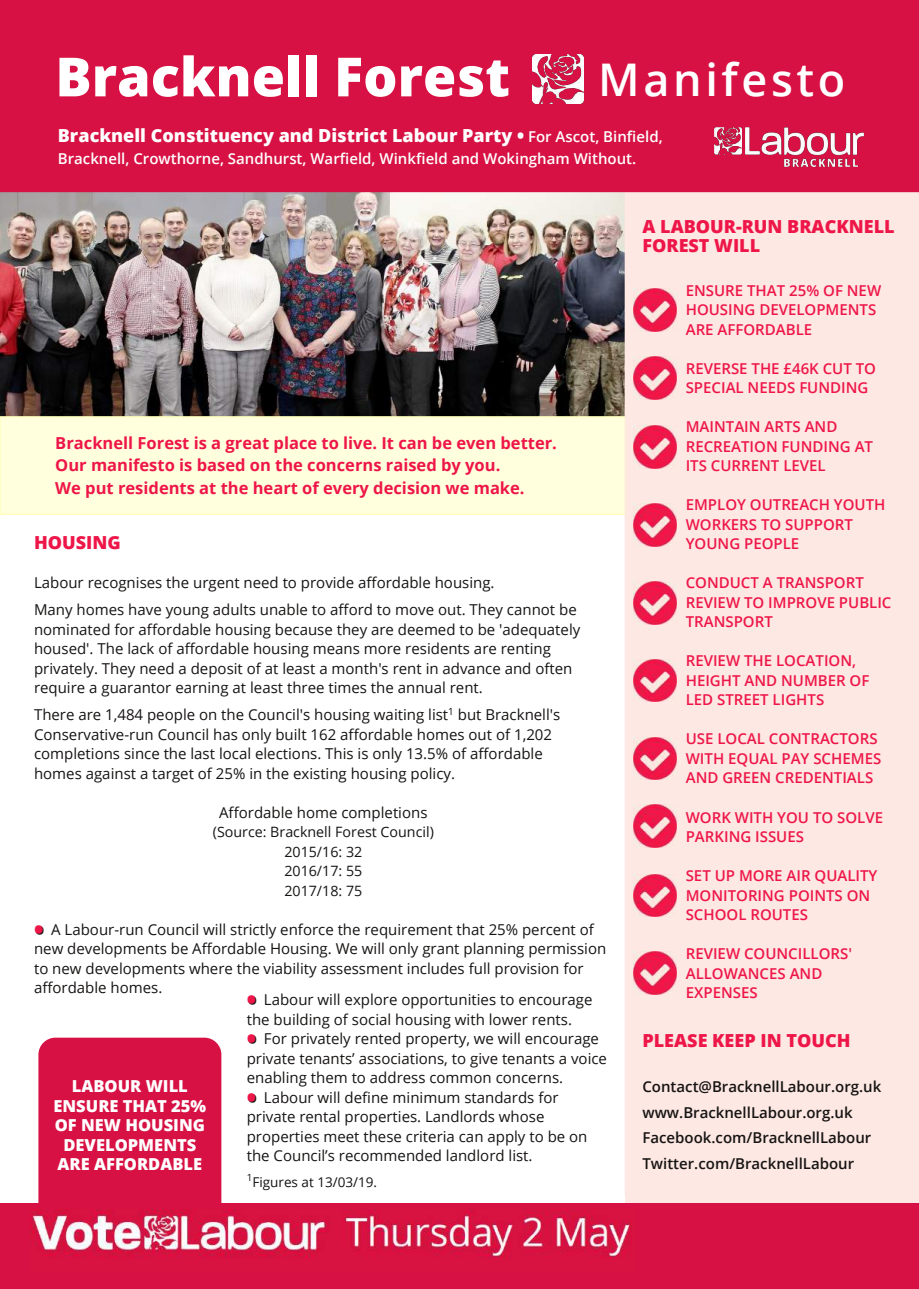
<style>
.page{position:relative;width:919px;height:1289px;background:#fff}
.page>*{position:absolute;margin:0;border:0;box-sizing:border-box;transform-origin:0 0}
.t1{font:800 54px "Open Sans";color:#fff}
.t2{font:600 45px "Open Sans";letter-spacing:.08em;color:#fff}
.t3{font:800 18px "Open Sans";color:#fff}
.t4{font:800 18px/19.5px "Open Sans";color:#ee1648}
.t5{font:700 16.5px/22.5px "Open Sans";color:#ee1648}
.t6{font:800 16.5px/19.5px "Open Sans";color:#fff;text-align:center}
.t7{font:15px/19.5px "Open Sans";color:#161413}
.t8{font:600 15px/19.5px "Open Sans";color:#ee1648}
.t9{font:600 15px/25.5px "Open Sans";color:#161413}
.t10{font:600 15px "Open Sans";color:#fff}
.t11{font:14.25px/19.5px "Open Sans";color:#161413;text-align:center}
.t12{font:13.5px "Open Sans";color:#161413}
.s1{font-weight:600;font-size:15px}
.s2{font-weight:800;font-size:24px}
</style>
<div class="page">
<img style="left:0;top:192px;width:624px;height:224px">
<div style="left:625px;top:0;width:293px;height:1274px;background:#fde8e3"></div>
<div style="left:0;top:417px;width:625px;height:97px;background:#ffffde"></div>
<div style="left:0;top:416px;width:626px;height:99px;border:2px solid #ffffbe"></div>
<div style="left:0;top:0;width:918px;height:191px;background:#d71143"></div>
<div style="left:0;top:0;width:918px;height:192px;border:2px solid #d71143"></div>
<img style="left:714px;top:128px;width:149px;height:39px">
<img style="left:533px;top:54px;width:51px;height:50px">
<img style="left:634px;top:289px;width:42px;height:42px">
<img style="left:634px;top:357px;width:42px;height:42px">
<img style="left:634px;top:426px;width:42px;height:42px">
<img style="left:634px;top:503px;width:42px;height:43px">
<img style="left:634px;top:659px;width:42px;height:43px">
<img style="left:634px;top:737px;width:42px;height:42px">
<img style="left:634px;top:804px;width:42px;height:43px">
<img style="left:634px;top:874px;width:42px;height:42px">
<img style="left:634px;top:581px;width:42px;height:43px">
<img style="left:634px;top:951px;width:42px;height:43px">
<div style="left:38px;top:1037px;width:183px;height:183px;background:#d71143;border-radius:17px"></div>
<div style="left:0;top:1203px;width:918px;height:85px;background:#d71143"></div>
<img style="left:31px;top:1209px;width:601px;height:49px">
<h1 class="t1" style="left:55px;top:39px;width:456px">Bracknell Forest</h1>
<h2 class="t2" style="left:598px;top:48px;width:248px">Manifesto</h2>
<p class="t3" style="left:58px;top:122px;width:606px">Bracknell Constituency and District Labour Party • <span class="s1">For Ascot, Binfield,</span></p>
<p class="t10" style="left:58px;top:148px;width:580px">Bracknell, Crowthorne, Sandhurst, Warfield, Winkfield and Wokingham Without.</p>
<p class="t5" style="left:55px;top:431px;width:503px">Bracknell Forest is a great place to live. It can be even better.<br>Our manifesto is based on the concerns raised by you.<br>We put residents at the heart of every decision we make.</p>
<p class="t4" style="left:34px;top:532px;width:88px">HOUSING</p>
<p class="t7" style="left:34px;top:568px;width:544px;line-height:27px">Labour recognises the urgent need to provide affordable housing.<br>Many homes have young adults unable to afford to move out. They cannot be</p>
<p class="t7" style="left:34px;top:619px;width:548px">nominated for affordable housing because they are deemed to be 'adequately housed'. The lack of affordable housing means more residents are renting privately. They need a deposit of at least a month's rent in advance and often require a guarantor earning at least three times the annual rent.</p>
<p class="t7" style="left:34px;top:704px;width:528px">There are 1,484 people on the Council's housing waiting list<sup>1</sup> but Bracknell's Conservative-run Council has only built 162 affordable homes out of 1,202 completions since the last local elections. This is only 13.5% of affordable homes against a target of 25% in the existing housing policy.</p>
<p class="t7" style="left:219px;top:802px;width:210px">Affordable home completions</p>
<p class="t11" style="left:213px;top:822px;width:222px">(Source: Bracknell Forest Council)<br>2015/16: 32<br>2016/17: 55<br>2017/18: 75</p>
<p class="t7" style="left:34px;top:919px;width:573px"><span class="s2">•</span> A Labour-run Council will strictly enforce the requirement that 25% percent of new developments be Affordable Housing. We will only grant planning permission to new developments where the viability assessment includes full provision for affordable homes.</p>
<p class="t7" style="left:247px;top:989px;width:347px"><span class="s2">•</span> Labour will explore opportunities to encourage the building of social housing with lower rents.</p>
<p class="t7" style="left:247px;top:1028px;width:362px"><span class="s2">•</span> For privately rented property, we will encourage private tenants’ associations, to give tenants a voice enabling them to address common concerns.</p>
<p class="t7" style="left:247px;top:1087px;width:342px"><span class="s2">•</span> Labour will define minimum standards for private rental properties. Landlords whose properties meet these criteria can apply to be on the Council’s recommended landlord list.</p>
<p class="t12" style="left:247px;top:1172px;width:132px"><sup>1</sup>Figures at 13/03/19.</p>
<p class="t6" style="left:53px;top:1075px;width:154px">LABOUR WILL<br>ENSURE THAT 25%<br>OF NEW HOUSING<br>DEVELOPMENTS<br>ARE AFFORDABLE</p>
<p class="t4" style="left:642px;top:216px;width:254px">A LABOUR-RUN BRACKNELL<br>FOREST WILL</p>
<p class="t8" style="left:685px;top:280px;width:197px">ENSURE THAT 25% OF NEW<br>HOUSING DEVELOPMENTS<br>ARE AFFORDABLE</p>
<p class="t8" style="left:685px;top:358px;width:192px">REVERSE THE £46K CUT TO<br>SPECIAL NEEDS FUNDING</p>
<p class="t8" style="left:685px;top:417px;width:189px">MAINTAIN ARTS AND<br>RECREATION FUNDING AT<br>ITS CURRENT LEVEL</p>
<p class="t8" style="left:685px;top:495px;width:201px">EMPLOY OUTREACH YOUTH<br>WORKERS TO SUPPORT<br>YOUNG PEOPLE</p>
<p class="t8" style="left:685px;top:573px;width:207px">CONDUCT A TRANSPORT<br>REVIEW TO IMPROVE PUBLIC<br>TRANSPORT</p>
<p class="t8" style="left:685px;top:651px;width:185px">REVIEW THE LOCATION,<br>HEIGHT AND NUMBER OF<br>LED STREET LIGHTS</p>
<p class="t8" style="left:685px;top:729px;width:197px">USE LOCAL CONTRACTORS<br>WITH EQUAL PAY SCHEMES<br>AND GREEN CREDENTIALS</p>
<p class="t8" style="left:685px;top:807px;width:199px">WORK WITH YOU TO SOLVE<br>PARKING ISSUES</p>
<p class="t8" style="left:685px;top:865px;width:193px">SET UP MORE AIR QUALITY<br>MONITORING POINTS ON<br>SCHOOL ROUTES</p>
<p class="t8" style="left:685px;top:943px;width:168px">REVIEW COUNCILLORS'<br>ALLOWANCES AND<br>EXPENSES</p>
<p class="t4" style="left:642px;top:1030px;width:209px">PLEASE KEEP IN TOUCH</p>
<p class="t9" style="left:642px;top:1073px;width:240px">Contact@BracknellLabour.org.uk www.BracknellLabour.org.uk<br>Facebook.com/BracknellLabour<br>Twitter.com/BracknellLabour</p>
</div>
